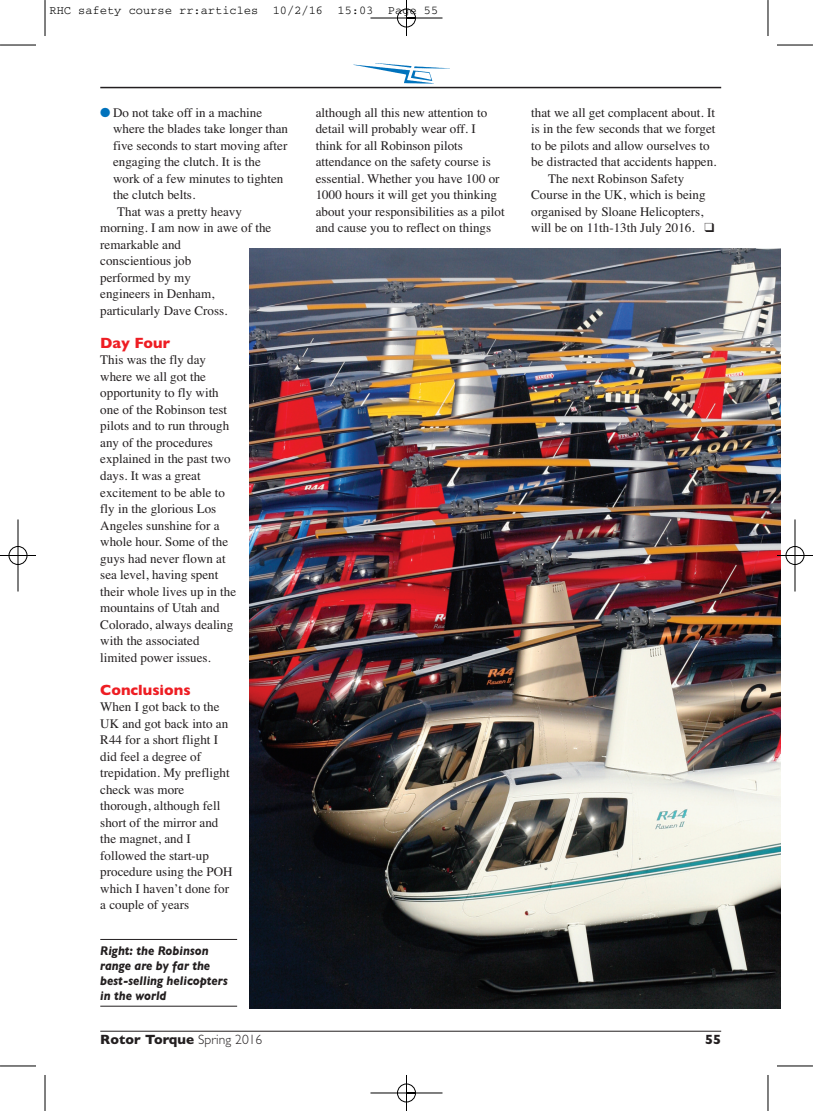
<style>
.page{position:relative;width:813px;height:1111px;background:#fff}
.page>*{position:absolute;margin:0;border:0;box-sizing:border-box;transform-origin:0 0}
.t1{font:700 15px "Gill Sans";color:#ee1d23}
.t2{font:700 13.5px "Gill Sans";color:#231f20}
.t3{font:13.05px/16.5px "Times";color:#231f20}
.t4{font:italic 700 12.75px/15px "Gill Sans";color:#231f20;scale:.9 1}
.t5{font:12px "Courier";color:#000}
.s1{color:#0072bc}
.s2{font-weight:300}
</style>
<div class="page">
<img style="left:0;top:0;width:813px;height:1110px">
<p class="t5" style="left:50px;top:6px;width:390px">RHC safety course rr:articles 10/2/16 15:03 Page 55</p>
<p class="t3" style="left:100px;top:104px;width:163px"><span class="s1">●</span> Do not take off in a machine</p>
<p class="t3" style="left:113px;top:121px;width:177px">where the blades take longer than</p>
<p class="t3" style="left:113px;top:137px;width:176px">five seconds to start moving after</p>
<p class="t3" style="left:113px;top:154px;width:149px">engaging the clutch. It is the</p>
<p class="t3" style="left:113px;top:170px;width:172px">work of a few minutes to tighten</p>
<p class="t3" style="left:113px;top:187px;width:84px">the clutch belts.</p>
<p class="t3" style="left:117px;top:203px;width:126px">That was a pretty heavy</p>
<p class="t3" style="left:100px;top:220px;width:173px">morning. I am now in awe of the</p>
<p class="t3" style="left:100px;top:236px;width:82px">remarkable and</p>
<p class="t3" style="left:100px;top:253px;width:92px">conscientious job</p>
<p class="t3" style="left:100px;top:269px;width:92px">performed by my</p>
<p class="t3" style="left:100px;top:286px;width:116px">engineers in Denham,</p>
<p class="t3" style="left:100px;top:302px;width:129px">particularly Dave Cross.</p>
<p class="t1" style="left:100px;top:334px;width:71px">Day Four</p>
<p class="t3" style="left:100px;top:352px;width:137px">This was the fly day where we all got the opportunity to fly with one of the Robinson test pilots and to run through any of the procedures explained in the past two days. It was a great excitement to be able to fly in the glorious Los<br>Angeles sunshine for a whole hour. Some of the guys had never flown at sea level, having spent their whole lives up in the mountains of Utah and<br>Colorado, always dealing with the associated limited power issues.</p>
<p class="t1" style="left:100px;top:680px;width:92px">Conclusions</p>
<p class="t3" style="left:100px;top:698px;width:134px">When I got back to the<br>UK and got back into an<br>R44 for a short flight I did feel a degree of trepidation. My preflight check was more thorough, although fell short of the mirror and the magnet, and I followed the start-up procedure using the POH which I haven’t done for a couple of years</p>
<p class="t4" style="left:100px;top:942px;width:143px">Right: the Robinson range are by far the best-selling helicopters in the world</p>
<p class="t3" style="left:316px;top:104px;width:190px">although all this new attention to detail will probably wear off. I think for all Robinson pilots attendance on the safety course is essential. Whether you have 100 or 1000 hours it will get you thinking about your responsibilities as a pilot and cause you to reflect on things</p>
<p class="t3" style="left:531px;top:104px;width:185px">that we all get complacent about. It</p>
<p class="t3" style="left:531px;top:121px;width:186px">is in the few seconds that we forget</p>
<p class="t3" style="left:531px;top:137px;width:180px">to be pilots and allow ourselves to</p>
<p class="t3" style="left:531px;top:154px;width:187px">be distracted that accidents happen.</p>
<p class="t3" style="left:548px;top:170px;width:137px">The next Robinson Safety</p>
<p class="t3" style="left:531px;top:187px;width:176px">Course in the UK, which is being</p>
<p class="t3" style="left:531px;top:203px;width:174px">organised by Sloane Helicopters,</p>
<p class="t3" style="left:531px;top:220px;width:185px">will be on 11th-13th July 2016. ❑</p>
<p class="t2" style="left:100px;top:1031px;width:163px">Rotor Torque <span class="s2">Spring 2016</span></p>
<p class="t2" style="left:705px;top:1031px;width:18px">55</p>
</div>
